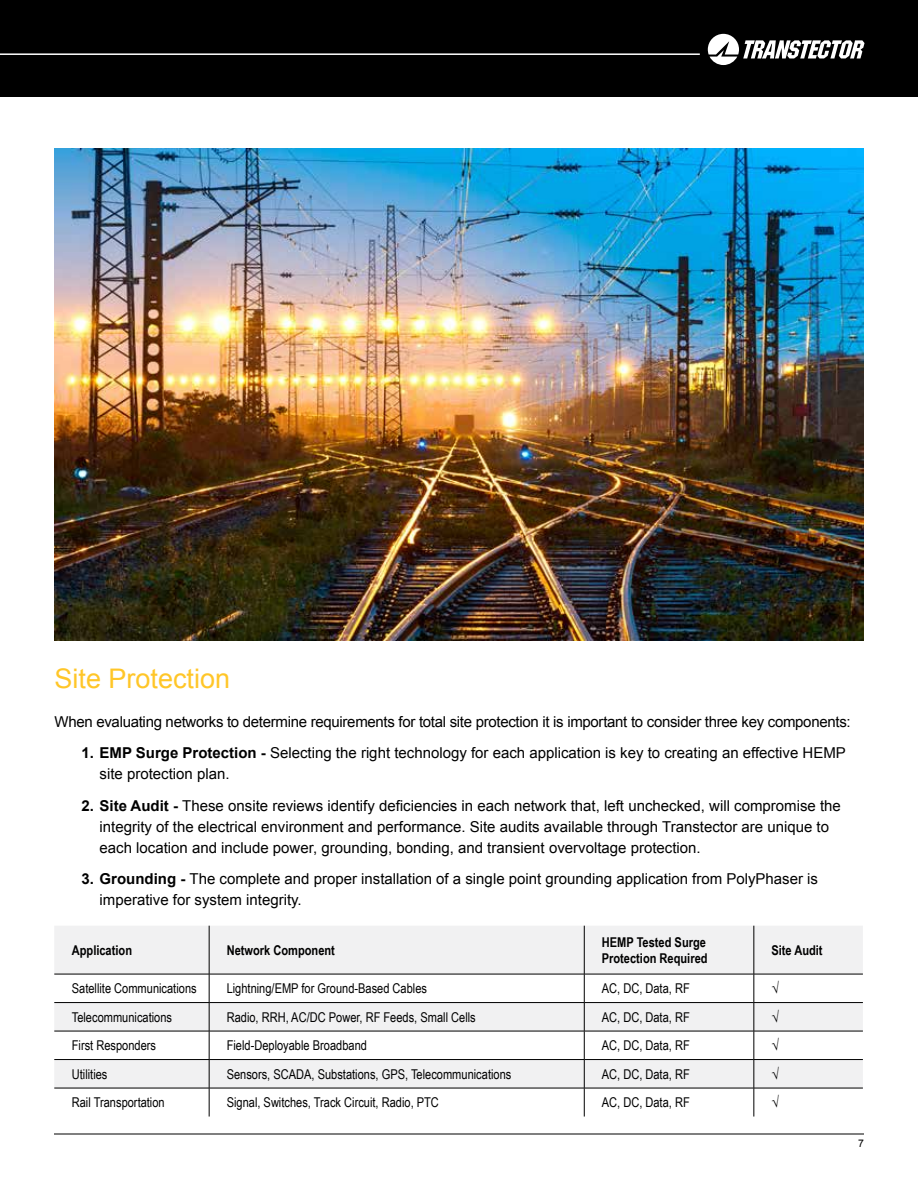
<style>
.page{position:relative;width:918px;height:1188px;background:#fff}
.page>*{position:absolute;margin:0;border:0;box-sizing:border-box;transform-origin:0 0}
.t1{font:27px "Arial";color:#ffc628}
.t2{font:15px/21px "Arial";color:#000}
.t3{font:15px "Arial";letter-spacing:-.02em;color:#000}
.t4{font:13.5px "Arial Narrow";color:#000}
.t5{font:700 13.5px/16.2px "Arial Narrow";color:#000}
.t6{font:10.5px "Arial";color:#000}
.s1{font-weight:700}
</style>
<div class="page">
<div style="left:0;top:0;width:918px;height:97px;background:#000"></div>
<hr style="left:0;top:53px;width:700px;height:2px;background:#fff">
<svg style="left:708px;top:34px;width:157px;height:31px"></svg>
<hr style="left:54px;top:1134px;width:810px;height:1px;background:#000">
<svg style="left:54px;top:926px;width:809px;height:162px;fill:#f1f1f2"></svg>
<hr style="left:54px;top:974px;width:155px;height:1px;background:#000">
<hr style="left:209px;top:974px;width:375px;height:1px;background:#000">
<hr style="left:584px;top:974px;width:170px;height:1px;background:#000">
<hr style="left:754px;top:974px;width:109px;height:1px;background:#000">
<hr style="left:54px;top:1002px;width:155px;height:1px;background:#000">
<hr style="left:209px;top:1002px;width:375px;height:1px;background:#000">
<hr style="left:584px;top:1002px;width:170px;height:1px;background:#000">
<hr style="left:754px;top:1002px;width:109px;height:1px;background:#000">
<hr style="left:54px;top:1031px;width:155px;height:1px;background:#000">
<hr style="left:209px;top:1031px;width:375px;height:1px;background:#000">
<hr style="left:584px;top:1031px;width:170px;height:1px;background:#000">
<hr style="left:754px;top:1031px;width:109px;height:1px;background:#000">
<hr style="left:54px;top:1059px;width:155px;height:1px;background:#000">
<hr style="left:209px;top:1059px;width:375px;height:1px;background:#000">
<hr style="left:584px;top:1059px;width:170px;height:1px;background:#000">
<hr style="left:754px;top:1059px;width:109px;height:1px;background:#000">
<hr style="left:54px;top:1088px;width:155px;height:1px;background:#000">
<hr style="left:209px;top:1088px;width:375px;height:1px;background:#000">
<hr style="left:584px;top:1088px;width:170px;height:1px;background:#000">
<hr style="left:754px;top:1088px;width:109px;height:1px;background:#000">
<svg style="left:209px;top:974px;width:1px;height:143px"></svg>
<svg style="left:584px;top:974px;width:1px;height:143px"></svg>
<svg style="left:754px;top:974px;width:1px;height:143px"></svg>
<hr style="left:209px;top:926px;width:1px;height:48px;background:#000">
<hr style="left:584px;top:926px;width:1px;height:48px;background:#000">
<hr style="left:754px;top:926px;width:1px;height:48px;background:#000">
<img style="left:54px;top:148px;width:810px;height:492px">
<h1 class="t1" style="left:55px;top:660px;width:177px">Site Protection</h1>
<p class="t3" style="left:55px;top:711px;width:798px">When evaluating networks to determine requirements for total site protection it is important to consider three key components:</p>
<p class="t2" style="left:100px;top:742px;width:748px;text-indent:-18px"><span class="s1">1. EMP Surge Protection -</span> Selecting the right technology for each application is key to creating an effective HEMP site protection plan.</p>
<p class="t2" style="left:100px;top:795px;width:743px;text-indent:-18px"><span class="s1">2. Site Audit -</span> These onsite reviews identify deficiencies in each network that, left unchecked, will compromise the integrity of the electrical environment and performance. Site audits available through Transtector are unique to each location and include power, grounding, bonding, and transient overvoltage protection.</p>
<p class="t2" style="left:100px;top:868px;width:720px;text-indent:-18px"><span class="s1">3. Grounding -</span> The complete and proper installation of a single point grounding application from PolyPhaser is imperative for system integrity.</p>
<p class="t5" style="left:72px;top:941px;width:62px">Application</p>
<p class="t5" style="left:227px;top:941px;width:110px">Network Component</p>
<p class="t5" style="left:602px;top:933px;width:107px">HEMP Tested Surge<br>Protection Required</p>
<p class="t5" style="left:771px;top:941px;width:53px">Site Audit</p>
<p class="t4" style="left:72px;top:979px;width:126px">Satellite Communications</p>
<p class="t4" style="left:227px;top:979px;width:202px">Lightning/EMP for Ground-Based Cables</p>
<p class="t4" style="left:602px;top:979px;width:89px">AC, DC, Data, RF</p>
<p class="t4" style="left:771px;top:979px;width:9px">√</p>
<p class="t4" style="left:72px;top:1007px;width:102px">Telecommunications</p>
<p class="t4" style="left:227px;top:1007px;width:251px">Radio, RRH, AC/DC Power, RF Feeds, Small Cells</p>
<p class="t4" style="left:602px;top:1007px;width:89px">AC, DC, Data, RF</p>
<p class="t4" style="left:771px;top:1007px;width:9px">√</p>
<p class="t4" style="left:72px;top:1036px;width:86px">First Responders</p>
<p class="t4" style="left:227px;top:1036px;width:142px">Field-Deployable Broadband</p>
<p class="t4" style="left:602px;top:1036px;width:89px">AC, DC, Data, RF</p>
<p class="t4" style="left:771px;top:1036px;width:9px">√</p>
<p class="t4" style="left:72px;top:1064px;width:37px">Utilities</p>
<p class="t4" style="left:227px;top:1064px;width:286px">Sensors, SCADA, Substations, GPS, Telecommunications</p>
<p class="t4" style="left:602px;top:1064px;width:89px">AC, DC, Data, RF</p>
<p class="t4" style="left:771px;top:1064px;width:9px">√</p>
<p class="t4" style="left:72px;top:1093px;width:94px">Rail Transportation</p>
<p class="t4" style="left:227px;top:1093px;width:214px">Signal, Switches, Track Circuit, Radio, PTC</p>
<p class="t4" style="left:602px;top:1093px;width:89px">AC, DC, Data, RF</p>
<p class="t4" style="left:771px;top:1093px;width:9px">√</p>
<p class="t6" style="left:858px;top:1136px;width:7px">7</p>
</div>
